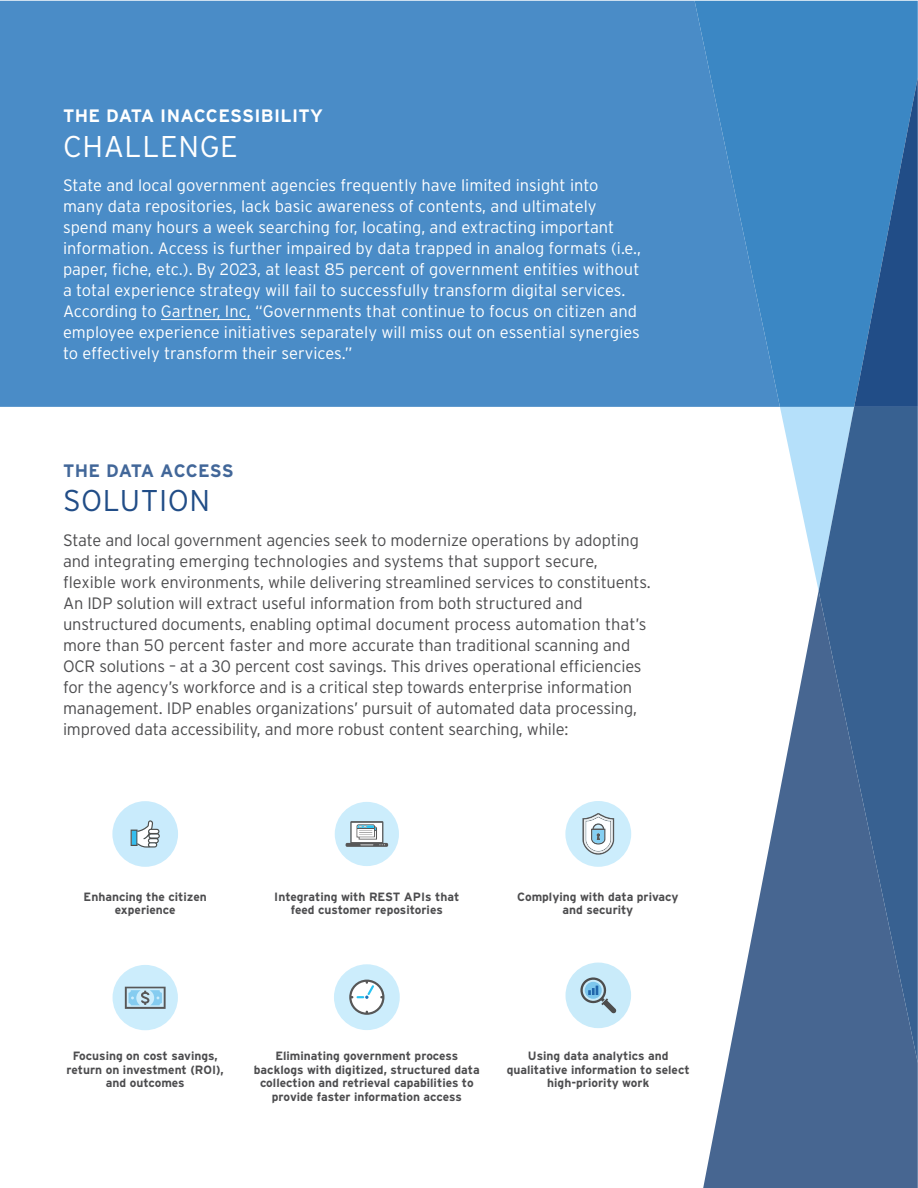
<style>
.page{position:relative;width:918px;height:1188px;background:#fff}
.page>*{position:absolute;margin:0;border:0;box-sizing:border-box;transform-origin:0 0}
.t1{font:300 30px "Interstate";letter-spacing:.02em;color:#fff}
.t2{font:300 30px "Interstate";letter-spacing:.02em;color:#214d87}
.t3{font:700 18px "Interstate";letter-spacing:.02em;color:#fff}
.t4{font:700 18px "Interstate";color:#426799}
.t5{font:300 16.5px/21px "Interstate";letter-spacing:-.01em;color:#4d4d4f}
.t6{font:300 16.5px/21px "Interstate";color:#fff}
.t7{font:700 12px/13.5px "Interstate";color:#4d4d4f;text-align:center}
</style>
<div class="page">
<div style="left:0;top:1px;width:695px;height:406px;background:#4a8cc7"></div>
<svg style="left:695px;top:1px;width:223px;height:406px;background:#4189c5"></svg>
<svg style="left:703px;top:591px;width:215px;height:597px;fill:#476691"></svg>
<svg style="left:819px;top:591px;width:99px;height:472px;background:#406391"></svg>
<svg style="left:780px;top:78px;width:138px;height:513px;background:#4c85b8"></svg>
<hr style="left:161px;top:319px;width:90px;height:1px;background:#fff">
<div style="left:112px;top:801px;width:66px;height:66px;background:#c9ebfc;border-radius:50%"></div>
<svg style="left:131px;top:820px;width:29px;height:28px"></svg>
<div style="left:113px;top:965px;width:65px;height:65px;background:#ccedfc;border-radius:50%"></div>
<svg style="left:125px;top:987px;width:41px;height:22px"></svg>
<div style="left:334px;top:964px;width:66px;height:66px;background:#ccedfc;border-radius:50%"></div>
<svg style="left:349px;top:980px;width:35px;height:35px"></svg>
<div style="left:335px;top:802px;width:64px;height:64px;background:#ccedfc;border-radius:50%"></div>
<svg style="left:346px;top:821px;width:42px;height:26px"></svg>
<svg style="left:565px;top:801px;width:66px;height:66px"></svg>
<svg style="left:565px;top:963px;width:66px;height:65px"></svg>
<p class="t3" style="left:63px;top:106px;width:262px">THE DATA INACCESSIBILITY</p>
<h1 class="t1" style="left:63px;top:129px;width:176px">CHALLENGE</h1>
<p class="t6" style="left:63px;top:175px;width:580px">State and local government agencies frequently have limited insight into many data repositories, lack basic awareness of contents, and ultimately spend many hours a week searching for, locating, and extracting important information. Access is further impaired by data trapped in analog formats (i.e., paper, fiche, etc.). By 2023, at least 85 percent of government entities without a total experience strategy will fail to successfully transform digital services.<br>According to Gartner, Inc, “Governments that continue to focus on citizen and employee experience initiatives separately will miss out on essential synergies to effectively transform their services.”</p>
<p class="t4" style="left:63px;top:461px;width:172px">THE DATA ACCESS</p>
<h1 class="t2" style="left:63px;top:484px;width:149px">SOLUTION</h1>
<p class="t5" style="left:63px;top:530px;width:589px">State and local government agencies seek to modernize operations by adopting and integrating emerging technologies and systems that support secure, flexible work environments, while delivering streamlined services to constituents.<br>An IDP solution will extract useful information from both structured and unstructured documents, enabling optimal document process automation that’s more than 50 percent faster and more accurate than traditional scanning and OCR solutions – at a 30 percent cost savings. This drives operational efficiencies for the agency’s workforce and is a critical step towards enterprise information management. IDP enables organizations’ pursuit of automated data processing, improved data accessibility, and more robust content searching, while:</p>
<p class="t7" style="left:84px;top:890px;width:125px">Enhancing the citizen experience</p>
<p class="t7" style="left:274px;top:890px;width:187px">Integrating with REST APIs that feed customer repositories</p>
<p class="t7" style="left:517px;top:890px;width:163px">Complying with data privacy and security</p>
<p class="t7" style="left:67px;top:1049px;width:159px">Focusing on cost savings, return on investment (ROI), and outcomes</p>
<p class="t7" style="left:254px;top:1049px;width:227px">Eliminating government process backlogs with digitized, structured data collection and retrieval capabilities to provide faster information access</p>
<p class="t7" style="left:507px;top:1049px;width:185px">Using data analytics and qualitative information to select high-priority work</p>
</div>
